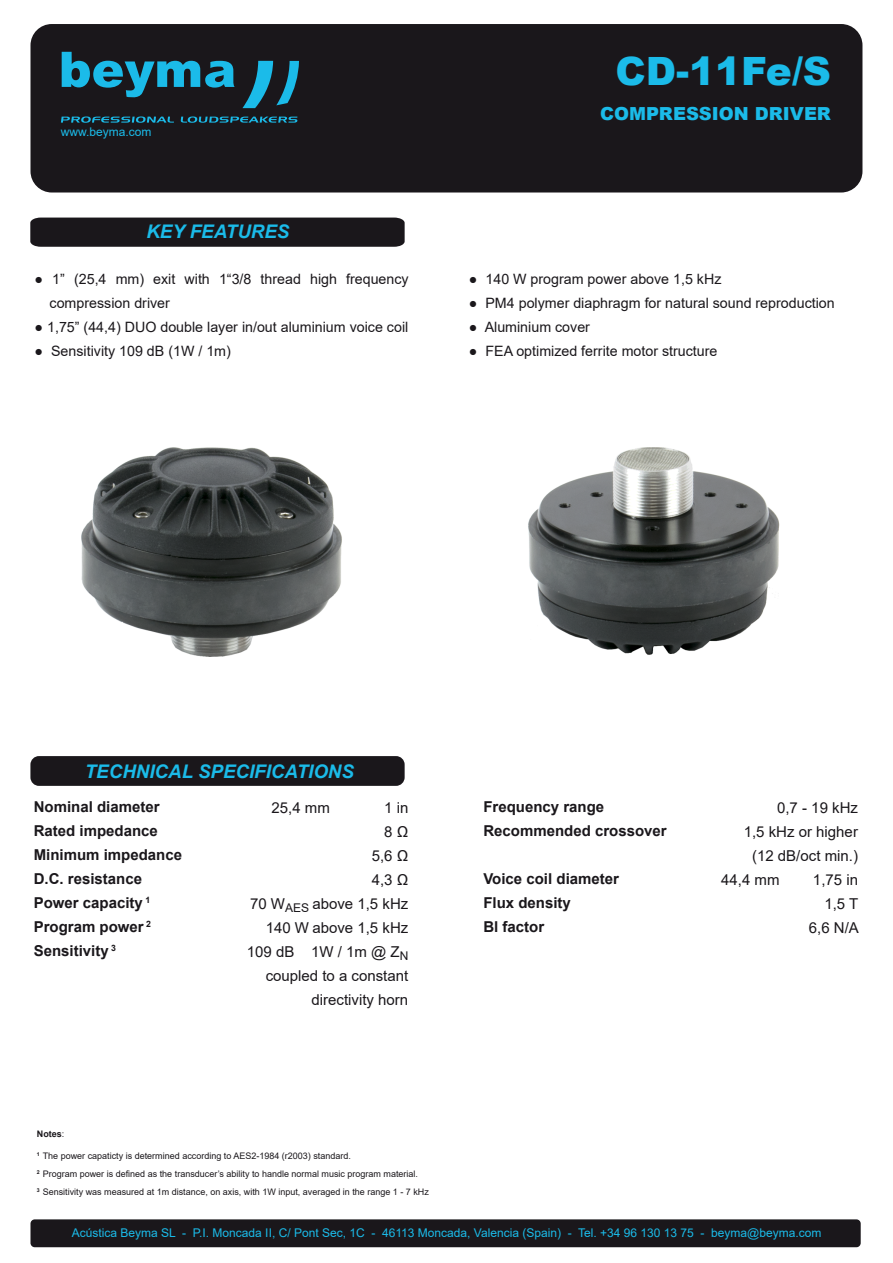
<style>
.page{position:relative;width:893px;height:1263px;background:#fff}
.page>*{position:absolute;margin:0;border:0;box-sizing:border-box;transform-origin:0 0}
.t1{font:900 39px "Arial";color:#1bbbe9}
.t2{font:italic 700 18.75px "Arial";color:#1bbbe9}
.t3{font:900 18px "Arial";color:#1bbbe9}
.t4{font:700 15px/24px "Arial";color:#1a171b}
.t5{font:15px/24px "Arial";color:#1a171b;text-align:right}
.t6{font:14.25px/24px "Arial";color:#1a171b}
.t7{font:12px "Arial";color:#1bbbe9}
.t8{font:9px/18.3px "Arial";color:#1a171b}
.t9{font:700 9px "Arial";color:#1a171b}
.s1{font-weight:400}
</style>
<div class="page">
<div style="left:31px;top:24px;width:831px;height:168px;background:#1a171b;border-radius:21px"></div>
<svg style="left:61px;top:52px;width:238px;height:71px"></svg>
<div style="left:30px;top:756px;width:375px;height:30px;background:#1a171b;border-radius:9px"></div>
<div style="left:30px;top:218px;width:375px;height:29px;background:#1a171b"></div>
<div style="left:30px;top:1219px;width:831px;height:28px;background:#1a171b;border-radius:4px"></div>
<img style="left:528px;top:447px;width:252px;height:208px">
<img style="left:81px;top:447px;width:261px;height:210px">
<p class="t7" style="left:61px;top:124px;width:92px">www.beyma.com</p>
<h2 class="t2" style="left:146px;top:219px;width:145px">KEY FEATURES</h2>
<p class="t6" style="left:50px;top:266px;width:361px;text-indent:-15px">● 1” (25,4 mm) exit with 1“3/8 thread high frequency compression driver</p>
<p class="t6" style="left:35px;top:314px;width:375px">● 1,75” (44,4) DUO double layer in/out aluminium voice coil</p>
<p class="t6" style="left:35px;top:338px;width:198px">● Sensitivity 109 dB (1W / 1m)</p>
<h1 class="t1" style="left:616px;top:43px;width:217px">CD-11Fe/S</h1>
<p class="t3" style="left:600px;top:101px;width:232px">COMPRESSION DRIVER</p>
<p class="t6" style="left:469px;top:267px;width:254px">● 140 W program power above 1,5 kHz</p>
<p class="t6" style="left:469px;top:291px;width:367px">● PM4 polymer diaphragm for natural sound reproduction</p>
<p class="t6" style="left:469px;top:315px;width:123px">● Aluminium cover</p>
<p class="t6" style="left:469px;top:339px;width:250px">● FEA optimized ferrite motor structure</p>
<h2 class="t2" style="left:85px;top:759px;width:271px">TECHNICAL SPECIFICATIONS</h2>
<p class="t4" style="left:34px;top:795px;width:150px">Nominal diameter<br>Rated impedance<br>Minimum impedance<br>D.C. resistance<br>Power capacity <sup>1<br></sup>Program power <sup>2<br></sup>Sensitivity <sup>3</sup></p>
<p class="t5" style="left:272px;top:796px;width:60px">25,4 mm</p>
<p class="t5" style="left:247px;top:796px;width:163px">1 in<br>8 Ω<br>5,6 Ω<br>4,3 Ω<br>70 W<sub>AES</sub> above 1,5 kHz<br>140 W above 1,5 kHz<br>109 dB 1W / 1m @ Z<sub>N </sub>coupled to a constant directivity horn</p>
<p class="t9" style="left:37px;top:1128px;width:29px">Notes<span class="s1">:</span></p>
<p class="t8" style="left:37px;top:1146px;width:393px"><sup>1</sup> The power capaticty is determined according to AES2-1984 (r2003) standard.<br><sup>2</sup> Program power is defined as the transducer’s ability to handle normal music program material.<br><sup>3</sup> Sensitivity was measured at 1m distance, on axis, with 1W input, averaged in the range 1 - 7 kHz</p>
<p class="t4" style="left:483px;top:795px;width:185px">Frequency range<br>Recommended crossover</p>
<p class="t4" style="left:483px;top:867px;width:137px">Voice coil diameter<br>Flux density<br>Bl factor</p>
<p class="t5" style="left:777px;top:796px;width:82px">0,7 - 19 kHz</p>
<p class="t5" style="left:744px;top:820px;width:116px">1,5 kHz or higher</p>
<p class="t5" style="left:752px;top:844px;width:107px">(12 dB/oct min.)</p>
<p class="t5" style="left:721px;top:868px;width:60px">44,4 mm</p>
<p class="t5" style="left:809px;top:868px;width:52px">1,75 in<br>1,5 T<br>6,6 N/A</p>
<p class="t7" style="left:72px;top:1224px;width:751px">Acústica Beyma SL - P.I. Moncada II, C/ Pont Sec, 1C - 46113 Moncada, Valencia (Spain) - Tel. +34 96 130 13 75 - beyma@beyma.com</p>
</div>
